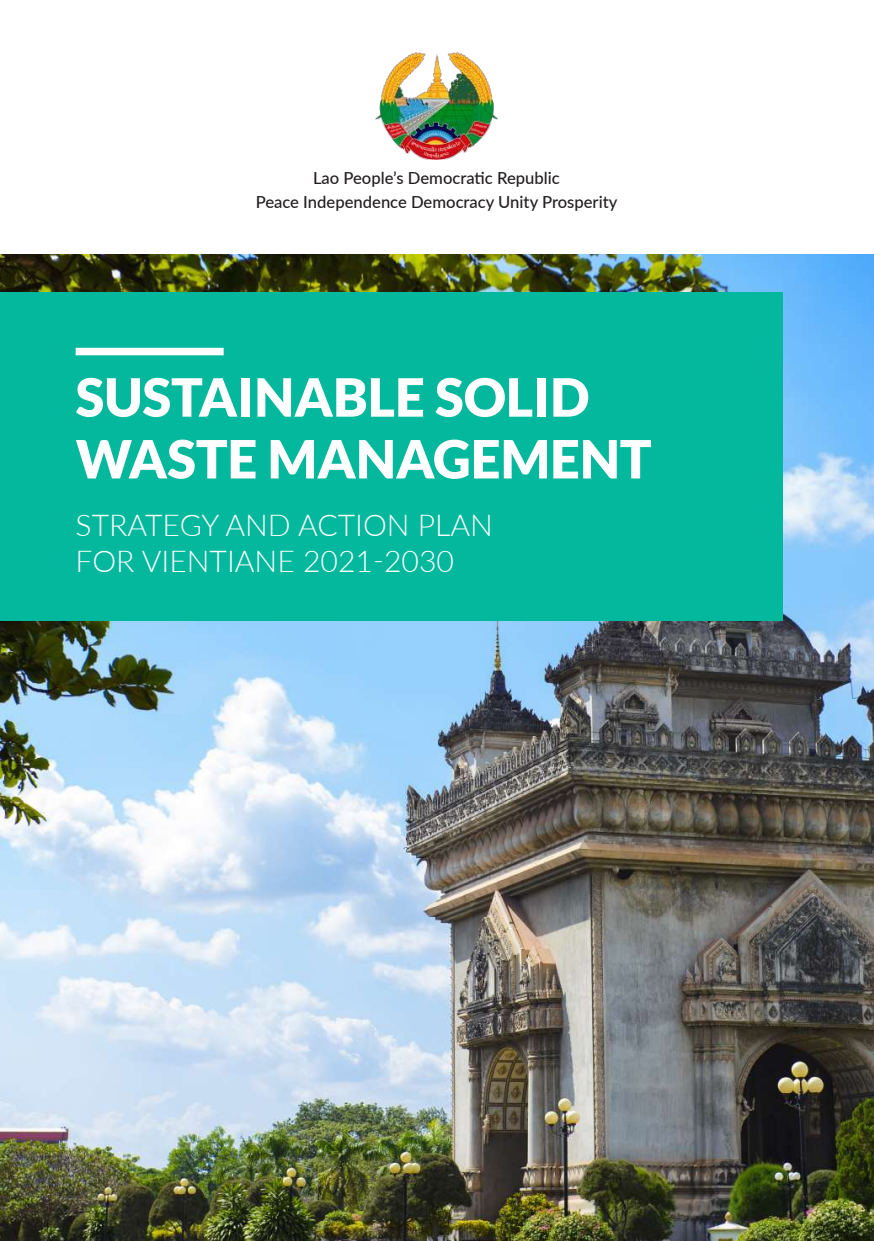
<style>
.page{position:relative;width:874px;height:1241px;background:#fff}
.page>*{position:absolute;margin:0;border:0;box-sizing:border-box;transform-origin:0 0}
.t1{font:900 52.68px/61.8px "Lato";color:#fff}
.t2{font:300 30.1px/36.2px "Lato";color:#fff}
.t3{font:500 16.62px/24.2px "Lato";color:#231f20;text-align:center}
</style>
<div class="page">
<img style="left:0;top:254px;width:873px;height:986px">
<div style="left:0;top:292px;width:781px;height:328px;background:#03b89d"></div>
<div style="left:76px;top:348px;width:147px;height:7px;background:#fff"></div>
<img style="left:375px;top:52px;width:122px;height:107px">
<p class="t3" style="left:255px;top:165px;width:363px">Lao People’s Democratic Republic<br>Peace Independence Democracy Unity Prosperity</p>
<h1 class="t1" style="left:76px;top:365px;width:577px">SUSTAINABLE SOLID<br>WASTE MANAGEMENT</h1>
<h2 class="t2" style="left:76px;top:506px;width:418px">STRATEGY AND ACTION PLAN<br>FOR VIENTIANE 2021-2030</h2>
</div>
